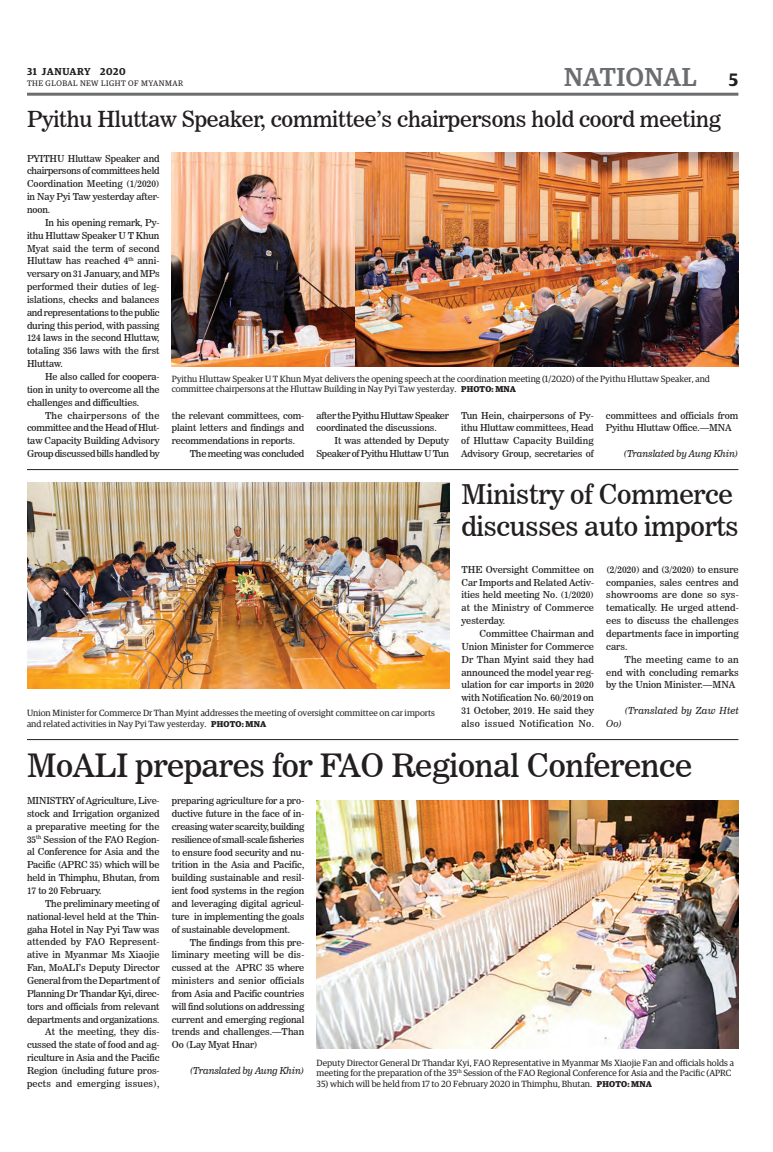
<style>
.page{position:relative;width:773px;height:1152px;background:#fff}
.page>*{position:absolute;margin:0;border:0;box-sizing:border-box;transform-origin:0 0}
.t1{font:32px "News 706 BT Roman C";letter-spacing:-.01em;color:#231f20}
.t2{font:27px/32.4px "News 706 BT Roman C";letter-spacing:-.01em;color:#231f20}
.t3{font:500 26px "Guardian Egyp";letter-spacing:.02em;color:#6c6d70}
.t4{font:22px "News 706 BT Roman C";letter-spacing:-.01em;color:#231f20}
.t5{font:600 10px "Guardian Egyp";letter-spacing:.06em;color:#231f20}
.t6{font:9.6px/12.8px "News 706 BT Roman C";color:#231f20;text-align:justify}
.t7{font:9.6px "News 706 BT Italic C";letter-spacing:.01em;color:#231f20}
.t8{font:9.5px/12.9px "News 706 BT Roman C";letter-spacing:-.01em;color:#231f20;text-align:justify}
.t9{font:9.5px/12.9px "News 706 BT Roman C";letter-spacing:-.03em;color:#231f20;text-align:right}
.t10{font:9.5px "News 706 BT Italic C";letter-spacing:-.01em;color:#231f20}
.t11{font:9px/10.8px "Guardian Egyp";color:#231f20}
.t12{font:8px "Guardian Egyp";letter-spacing:.06em;color:#231f20}
.s1{font-weight:600;font-size:18px;color:#231f20}
.s2{font-weight:700;font-size:8.5px}
</style>
<div class="page">
<hr style="left:27px;top:93px;width:711px;height:3px;background:#6c6d70">
<hr style="left:27px;top:469px;width:711px;height:1px;background:#231f20">
<hr style="left:27px;top:739px;width:711px;height:1px;background:#231f20">
<img style="left:27px;top:482px;width:422px;height:206px">
<img style="left:171px;top:153px;width:567px;height:214px">
<img style="left:316px;top:801px;width:422px;height:248px">
<p class="t5" style="left:27px;top:64px;width:100px">31 JANUARY 2020</p>
<p class="t12" style="left:27px;top:78px;width:158px">THE GLOBAL NEW LIGHT OF MYANMAR</p>
<h3 class="t3" style="left:564px;top:59px;width:176px">NATIONAL <span class="s1">5</span></h3>
<h3 class="t4" style="left:27px;top:106px;width:695px">Pyithu Hluttaw Speaker, committee’s chairpersons hold coord meeting</h3>
<p class="t8" style="left:27px;top:152px;width:134px">PYITHU Hluttaw Speaker and chairpersons of committees held Coordination Meeting (1/2020) in Nay Pyi Taw yesterday after&shy;noon.</p>
<p class="t8" style="left:27px;top:216px;width:134px;text-indent:18px">In his opening remark, Py&shy;ithu Hluttaw Speaker U T Khun Myat said the term of second Hluttaw has reached 4<sup>th</sup> anni&shy;versary on 31 January, and MPs performed their duties of leg&shy;islations, checks and balances and representations to the public during this period, with passing 124 laws in the second Hluttaw, totaling 356 laws with the first Hluttaw.</p>
<p class="t8" style="left:27px;top:370px;width:134px;text-indent:18px">He also called for coopera&shy;tion in unity to overcome all the challenges and difficulties.</p>
<p class="t8" style="left:27px;top:409px;width:134px;text-indent:18px">The chairpersons of the committee and the Head of Hlut&shy;taw Capacity Building Advisory Group discussed bills handled by</p>
<p class="t11" style="left:172px;top:373px;width:539px">Pyithu Hluttaw Speaker U T Khun Myat delivers the opening speech at the coordination meeting (1/2020) of the Pyithu Hluttaw Speaker, and committee chairpersons at the Hluttaw Building in Nay Pyi Taw yesterday. <span class="s2">PHOTO: MNA</span></p>
<p class="t8" style="left:172px;top:409px;width:134px">the relevant committees, com-</p>
<p class="t8" style="left:172px;top:422px;width:134px">plaint letters and findings and</p>
<p class="t8" style="left:172px;top:434px;width:125px">recommendations in reports.</p>
<p class="t8" style="left:190px;top:447px;width:116px">The meeting was concluded</p>
<p class="t8" style="left:316px;top:409px;width:134px">after the Pyithu Hluttaw Speaker coordinated the discussions.</p>
<p class="t9" style="left:316px;top:434px;width:134px">It was attended by Deputy<br>Speaker of Pyithu Hluttaw U Tun</p>
<p class="t8" style="left:461px;top:409px;width:134px">Tun Hein, chairpersons of Py&shy;ithu Hluttaw committees, Head of Hluttaw Capacity Building Advisory Group, secretaries of</p>
<p class="t8" style="left:606px;top:409px;width:134px">committees and officials from<br>Pyithu Hluttaw Office.—MNA</p>
<p class="t10" style="left:623px;top:448px;width:116px">(Translated by Aung Khin)</p>
<p class="t11" style="left:27px;top:707px;width:409px">Union Minister for Commerce Dr Than Myint addresses the meeting of oversight committee on car imports and related activities in Nay Pyi Taw yesterday. <span class="s2">PHOTO: MNA</span></p>
<h2 class="t2" style="left:461px;top:478px;width:279px">Ministry of Commerce discusses auto imports</h2>
<p class="t8" style="left:461px;top:563px;width:134px">THE Oversight Committee on Car Imports and Related Activ&shy;ities held meeting No. (1/2020) at the Ministry of Commerce yesterday.</p>
<p class="t6" style="left:461px;top:627px;width:134px;text-indent:18px">Committee Chairman and Union Minister for Commerce Dr Than Myint said they had announced the model year reg&shy;ulation for car imports in 2020 with Notification No. 60/2019 on 31 October, 2019. He said they also issued Notification No.</p>
<p class="t6" style="left:606px;top:563px;width:134px">(2/2020) and (3/2020) to ensure companies, sales centres and showrooms are done so sys&shy;tematically. He urged attend&shy;ees to discuss the challenges departments face in importing cars.</p>
<p class="t6" style="left:606px;top:653px;width:134px;text-indent:18px">The meeting came to an end with concluding remarks by the Union Minister.—MNA</p>
<p class="t7" style="left:624px;top:705px;width:116px">(Translated by Zaw Htet</p>
<p class="t7" style="left:606px;top:718px;width:17px">Oo)</p>
<h1 class="t1" style="left:27px;top:746px;width:666px">MoALI prepares for FAO Regional Conference</h1>
<p class="t8" style="left:27px;top:794px;width:134px">MINISTRY of Agriculture, Live&shy;stock and Irrigation organized a preparative meeting for the 35<sup>th</sup> Session of the FAO Region&shy;al Conference for Asia and the Pacific (APRC 35) which will be held in Thimphu, Bhutan, from 17 to 20 February.</p>
<p class="t8" style="left:27px;top:897px;width:134px;text-align:right">The preliminary meeting of national-level held at the Thin&shy;gaha Hotel in Nay Pyi Taw was attended by FAO Represent&shy;ative in Myanmar Ms Xiaojie<br>Fan, MoALI’s Deputy Director<br>General from the Department of<br>Planning Dr Thandar Kyi, direc&shy;tors and officials from relevant departments and organizations.<br>At the meeting, they dis&shy;cussed the state of food and ag&shy;riculture in Asia and the Pacific<br>Region (including future pros&shy;pects and emerging issues),</p>
<p class="t8" style="left:172px;top:794px;width:134px">preparing agriculture for a pro&shy;ductive future in the face of in&shy;creasing water scarcity, building resilience of small-scale fisheries to ensure food security and nu&shy;trition in the Asia and Pacific, building sustainable and resil&shy;ient food systems in the region and leveraging digital agricul&shy;ture in implementing the goals of sustainable development.</p>
<p class="t8" style="left:172px;top:936px;width:134px;text-indent:18px">The findings from this pre&shy;liminary meeting will be dis&shy;cussed at the APRC 35 where ministers and senior officials from Asia and Pacific countries will find solutions on addressing current and emerging regional trends and challenges.—Than Oo (Lay Myat Hnar)</p>
<p class="t10" style="left:190px;top:1065px;width:116px">(Translated by Aung Khin)</p>
<p class="t11" style="left:316px;top:1056px;width:419px">Deputy Director General Dr Thandar Kyi, FAO Representative in Myanmar Ms Xiaojie Fan and officials holds a meeting for the preparation of the 35<sup>th</sup> Session of the FAO Regional Conference for Asia and the Pacific (APRC</p>
<p class="t11" style="left:316px;top:1078px;width:337px">35) which will be held from 17 to 20 February 2020 in Thimphu, Bhutan. <span class="s2">PHOTO: MNA</span></p>
</div>
